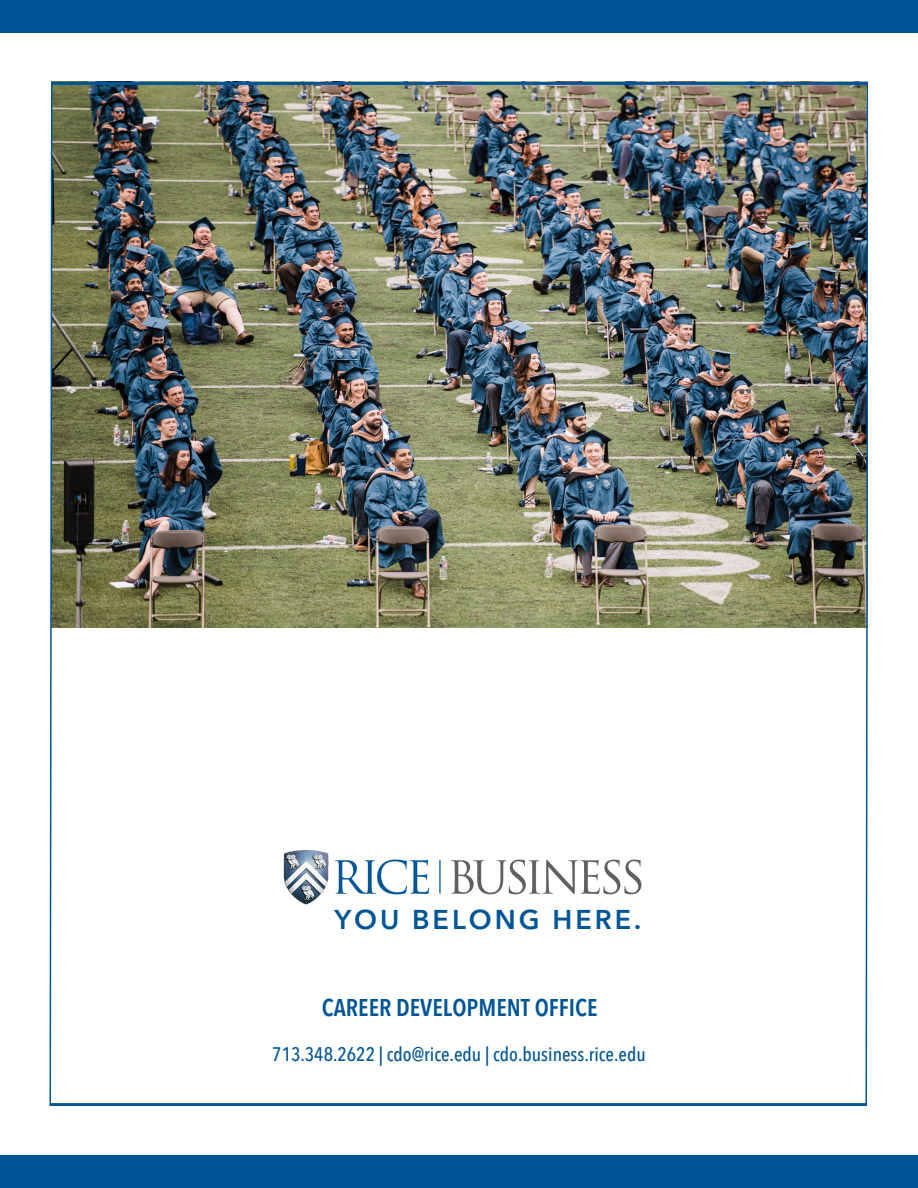
<style>
.page{position:relative;width:918px;height:1188px;background:#fff}
.page>*{position:absolute;margin:0;border:0;box-sizing:border-box;transform-origin:0 0}
.t1{font:600 27px "Avenir Next LT Pro";letter-spacing:.11em;color:#005596}
.t2{font:600 condensed 24px "Avenir Next LT Pro";color:#005596}
.t3{font:500 condensed 19.5px "Avenir Next LT Pro";color:#005596}
</style>
<div class="page">
<img style="left:50px;top:82px;width:818px;height:1024px">
<div style="left:0;top:0;width:918px;height:32px;background:#005596"></div>
<div style="left:0;top:1156px;width:918px;height:32px;background:#005596"></div>
<h1 class="t1" style="left:334px;top:908px;width:308px">YOU BELONG HERE.</h1>
<h2 class="t2" style="left:322px;top:998px;width:277px">CAREER DEVELOPMENT OFFICE</h2>
<p class="t3" style="left:272px;top:1046px;width:375px">713.348.2622 | cdo@rice.edu | cdo.business.rice.edu</p>
</div>
